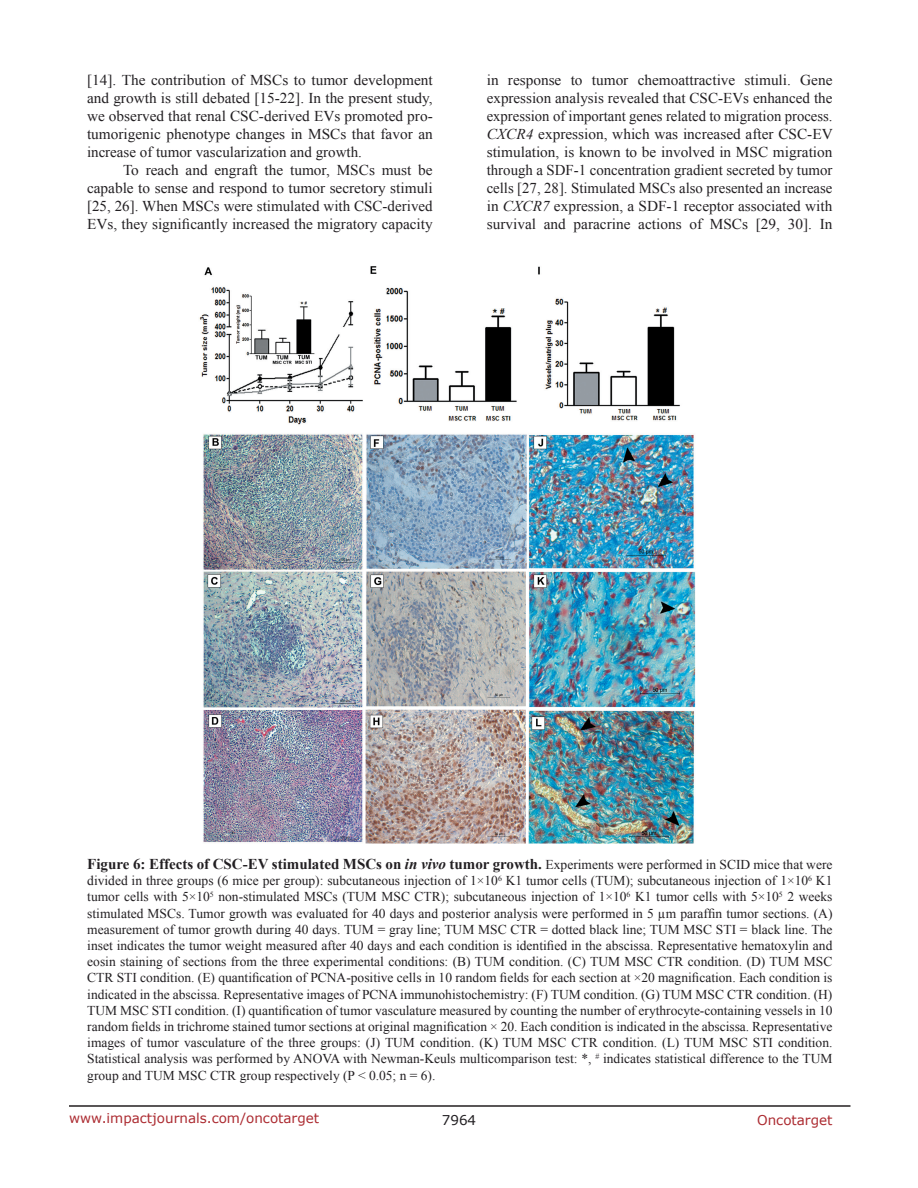
<style>
.page{position:relative;width:918px;height:1188px;background:#fff}
.page>*{position:absolute;margin:0;border:0;box-sizing:border-box;transform-origin:0 0}
.BodyText{font:15px/18px "Times New Roman";color:#221f22;text-align:justify}
.FigureText{font:700 15px "Times New Roman";color:#221f22}
.FigureText-2{font:13.5px/16.2px "Times New Roman";color:#221f22;text-align:justify}
.t1{font:13.5px "Verdana";color:#ac2b31}
.t2{font:13.5px "Verdana";color:#221f22}
.s1{font-style:italic}
.s2{font-weight:400;font-size:13.5px}
</style>
<div class="page">
<hr style="left:69px;top:1105px;width:781px;height:2px;background:#231f20">
<img style="left:199px;top:266px;width:497px;height:578px">
<p class="BodyText" style="left:87px;top:71px;width:347px">[14]. The contribution of MSCs to tumor development and growth is still debated [15-22]. In the present study, we observed that renal CSC-derived EVs promoted pro&shy;tumorigenic phenotype changes in MSCs that favor an increase of tumor vascularization and growth.</p>
<p class="BodyText" style="left:87px;top:161px;width:347px;text-indent:36px">To reach and engraft the tumor, MSCs must be capable to sense and respond to tumor secretory stimuli [25, 26]. When MSCs were stimulated with CSC-derived EVs, they significantly increased the migratory capacity</p>
<p class="BodyText" style="left:487px;top:71px;width:348px">in response to tumor chemoattractive stimuli. Gene expression analysis revealed that CSC-EVs enhanced the expression of important genes related to migration process.<br><span class="s1">CXCR4</span> expression, which was increased after CSC-EV stimulation, is known to be involved in MSC migration through a SDF-1 concentration gradient secreted by tumor cells [27, 28]. Stimulated MSCs also presented an increase in <span class="s1">CXCR7</span> expression, a SDF-1 receptor associated with survival and paracrine actions of MSCs [29, 30]. In</p>
<p class="FigureText" style="left:87px;top:854px;width:747px">Figure 6: Effects of CSC-EV stimulated MSCs on <span class="s1">in vivo</span> tumor growth. <span class="s2">Experiments were performed in SCID mice that were</span></p>
<p class="FigureText-2" style="left:87px;top:872px;width:747px">divided in three groups (6 mice per group): subcutaneous injection of 1×10<sup>6</sup> K1 tumor cells (TUM); subcutaneous injection of 1×10<sup>6</sup> K1 tumor cells with 5×10<sup>5</sup> non-stimulated MSCs (TUM MSC CTR); subcutaneous injection of 1×10<sup>6</sup> K1 tumor cells with 5×10<sup>5</sup> 2 weeks stimulated MSCs. Tumor growth was evaluated for 40 days and posterior analysis were performed in 5 µm paraffin tumor sections. (A) measurement of tumor growth during 40 days. TUM = gray line; TUM MSC CTR = dotted black line; TUM MSC STI = black line. The inset indicates the tumor weight measured after 40 days and each condition is identified in the abscissa. Representative hematoxylin and eosin staining of sections from the three experimental conditions: (B) TUM condition. (C) TUM MSC CTR condition. (D) TUM MSC CTR STI condition. (E) quantification of PCNA-positive cells in 10 random fields for each section at ×20 magnification. Each condition is indicated in the abscissa. Representative images of PCNA immunohistochemistry: (F) TUM condition. (G) TUM MSC CTR condition. (H)<br>TUM MSC STI condition. (I) quantification of tumor vasculature measured by counting the number of erythrocyte-containing vessels in 10 random fields in trichrome stained tumor sections at original magnification × 20. Each condition is indicated in the abscissa. Representative images of tumor vasculature of the three groups: (J) TUM condition. (K) TUM MSC CTR condition. (L) TUM MSC STI condition.<br>Statistical analysis was performed by ANOVA with Newman-Keuls multicomparison test: *, <sup>#</sup> indicates statistical difference to the TUM group and TUM MSC CTR group respectively (P &lt; 0.05; n = 6).</p>
<p class="t1" style="left:69px;top:1109px;width:252px">www.impactjournals.com/oncotarget</p>
<p class="t2" style="left:442px;top:1111px;width:36px">7964</p>
<p class="t1" style="left:757px;top:1111px;width:77px">Oncotarget</p>
</div>
